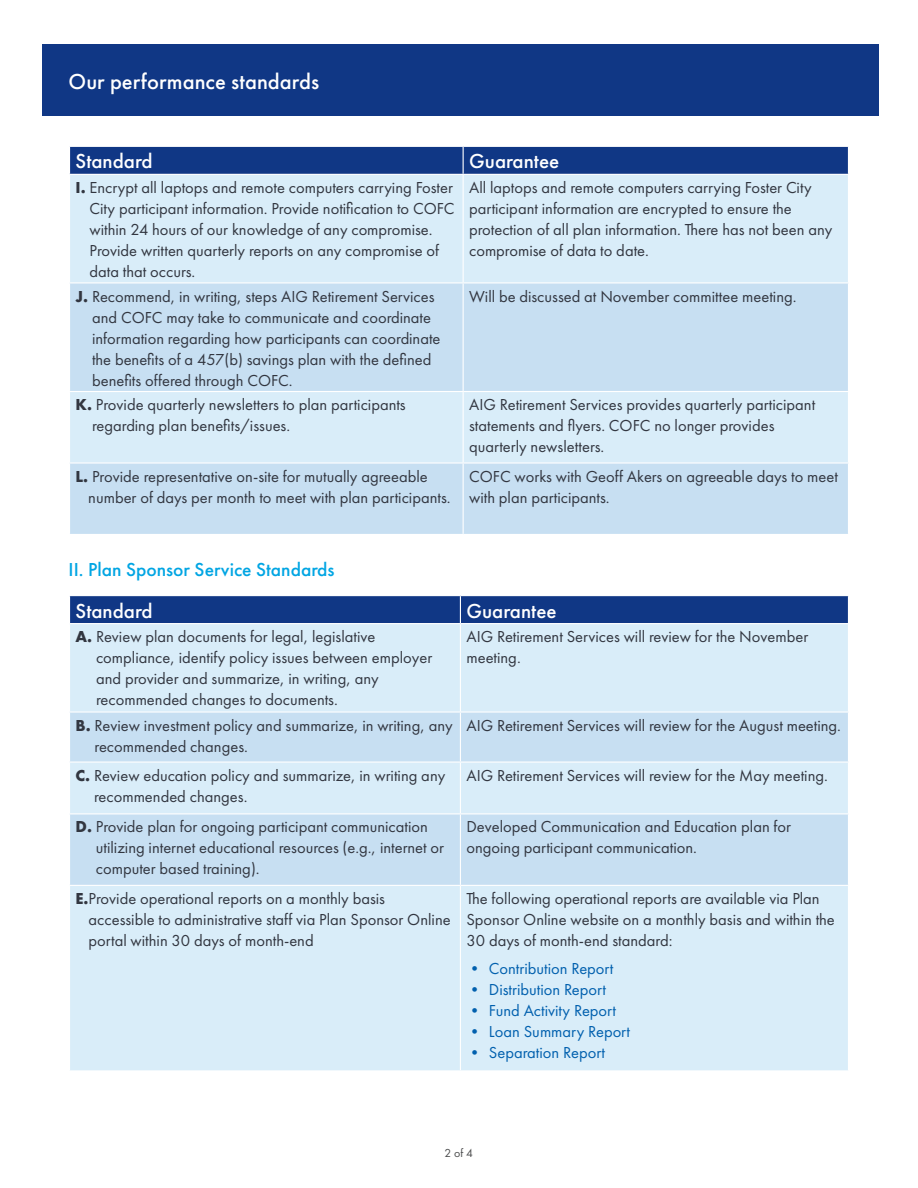
<style>
.page{position:relative;width:918px;height:1188px;background:#fff}
.page>*{position:absolute;margin:0;border:0;box-sizing:border-box;transform-origin:0 0}
.t1{font:500 22.5px "Futura PT";color:#fff}
.FPT_Small_subhead_14{font:500 21px "Futura PT";color:#fff}
.FPT_Small_subhead_13{font:500 19.5px "Futura PT";color:#00a5e3}
.FPT_Body_Gray_11_14{font:16.5px/21px "Futura PT";color:#323640}
.t2{font:16.5px "Futura PT";color:#0160ae}
.FPT_Page_numbers_8_1{font:12px "Futura PT";color:#4b4c4d}
.s1{font-weight:700}
</style>
<div class="page">
<div style="left:42px;top:44px;width:837px;height:72px;background:#103785"></div>
<div style="left:70px;top:175px;width:778px;height:107px;background:#d9edf9"></div>
<svg style="left:70px;top:283px;width:778px;height:251px;background:#cce3f4"></svg>
<hr style="left:463px;top:175px;width:1px;height:107px;background:#fff">
<hr style="left:463px;top:283px;width:1px;height:108px;background:#fff">
<hr style="left:69px;top:391px;width:394px;height:1px;background:#fff">
<hr style="left:463px;top:391px;width:386px;height:1px;background:#fff">
<hr style="left:463px;top:392px;width:1px;height:70px;background:#fff">
<hr style="left:69px;top:462px;width:394px;height:2px;background:#fff">
<hr style="left:463px;top:462px;width:386px;height:2px;background:#fff">
<hr style="left:463px;top:464px;width:1px;height:70px;background:#fff">
<svg style="left:69px;top:146px;width:780px;height:28px;background:#1b408a"></svg>
<div style="left:70px;top:624px;width:778px;height:446px;background:#d9edf9"></div>
<svg style="left:70px;top:713px;width:778px;height:172px;background:#cce3f4"></svg>
<div style="left:69px;top:596px;width:780px;height:27px;background:#103785"></div>
<hr style="left:460px;top:624px;width:1px;height:87px;background:#fff">
<hr style="left:460px;top:763px;width:1px;height:50px;background:#fff">
<hr style="left:460px;top:886px;width:1px;height:184px;background:#fff">
<hr style="left:69px;top:711px;width:391px;height:2px;background:#fff">
<hr style="left:69px;top:761px;width:391px;height:2px;background:#fff">
<hr style="left:460px;top:711px;width:389px;height:2px;background:#fff">
<hr style="left:460px;top:713px;width:1px;height:48px;background:#fff">
<hr style="left:460px;top:761px;width:389px;height:2px;background:#fff">
<hr style="left:69px;top:813px;width:391px;height:1px;background:#fff">
<hr style="left:69px;top:885px;width:391px;height:1px;background:#fff">
<hr style="left:460px;top:813px;width:389px;height:1px;background:#fff">
<hr style="left:460px;top:814px;width:1px;height:71px;background:#fff">
<hr style="left:460px;top:885px;width:389px;height:1px;background:#fff">
<p class="t1" style="left:69px;top:68px;width:252px">Our performance standards</p>
<p class="FPT_Small_subhead_14" style="left:76px;top:149px;width:78px">Standard</p>
<p class="FPT_Small_subhead_14" style="left:469px;top:149px;width:92px">Guarantee</p>
<p class="FPT_Body_Gray_11_14" style="left:90px;top:177px;width:367px;text-indent:-14px"><span class="s1">I.</span> Encrypt all laptops and remote computers carrying Foster City participant information. Provide notification to COFC within 24 hours of our knowledge of any compromise.<br>Provide written quarterly reports on any compromise of data that occurs.</p>
<p class="FPT_Body_Gray_11_14" style="left:469px;top:177px;width:365px">All laptops and remote computers carrying Foster City participant information are encrypted to ensure the protection of all plan information. There has not been any compromise of data to date.</p>
<p class="FPT_Body_Gray_11_14" style="left:92px;top:285px;width:350px;text-indent:-17px"><span class="s1">J.</span> Recommend, in writing, steps AIG Retirement Services and COFC may take to communicate and coordinate information regarding how participants can coordinate the benefits of a 457(b) savings plan with the defined benefits offered through COFC.</p>
<p class="FPT_Body_Gray_11_14" style="left:469px;top:285px;width:329px">Will be discussed at November committee meeting.</p>
<p class="FPT_Body_Gray_11_14" style="left:92px;top:394px;width:315px;text-indent:-17px"><span class="s1">K.</span> Provide quarterly newsletters to plan participants regarding plan benefits/issues.</p>
<p class="FPT_Body_Gray_11_14" style="left:469px;top:394px;width:348px">AIG Retirement Services provides quarterly participant statements and flyers. COFC no longer provides quarterly newsletters.</p>
<p class="FPT_Body_Gray_11_14" style="left:88px;top:466px;width:364px;text-indent:-13px"><span class="s1">L.</span> Provide representative on-site for mutually agreeable number of days per month to meet with plan participants.</p>
<p class="FPT_Body_Gray_11_14" style="left:469px;top:466px;width:370px">COFC works with Geoff Akers on agreeable days to meet with plan participants.</p>
<p class="FPT_Small_subhead_13" style="left:69px;top:558px;width:268px">II. Plan Sponsor Service Standards</p>
<p class="FPT_Small_subhead_14" style="left:76px;top:598px;width:78px">Standard</p>
<p class="FPT_Small_subhead_14" style="left:466px;top:598px;width:92px">Guarantee</p>
<p class="FPT_Body_Gray_11_14" style="left:96px;top:626px;width:338px;text-indent:-21px"><span class="s1">A.</span> Review plan documents for legal, legislative compliance, identify policy issues between employer and provider and summarize, in writing, any recommended changes to documents.</p>
<p class="FPT_Body_Gray_11_14" style="left:466px;top:626px;width:343px">AIG Retirement Services will review for the November meeting.</p>
<p class="FPT_Body_Gray_11_14" style="left:95px;top:715px;width:360px;text-indent:-19px"><span class="s1">B.</span> Review investment policy and summarize, in writing, any recommended changes.</p>
<p class="FPT_Body_Gray_11_14" style="left:466px;top:715px;width:376px">AIG Retirement Services will review for the August meeting.</p>
<p class="FPT_Body_Gray_11_14" style="left:94px;top:765px;width:353px;text-indent:-19px"><span class="s1">C.</span> Review education policy and summarize, in writing any recommended changes.</p>
<p class="FPT_Body_Gray_11_14" style="left:466px;top:765px;width:363px">AIG Retirement Services will review for the May meeting.</p>
<p class="FPT_Body_Gray_11_14" style="left:96px;top:816px;width:350px;text-indent:-20px"><span class="s1">D.</span> Provide plan for ongoing participant communication utilizing internet educational resources (e.g., internet or computer based training).</p>
<p class="FPT_Body_Gray_11_14" style="left:466px;top:816px;width:326px">Developed Communication and Education plan for ongoing participant communication.</p>
<p class="FPT_Body_Gray_11_14" style="left:89px;top:888px;width:364px;text-indent:-13px"><span class="s1">E.</span>Provide operational reports on a monthly basis accessible to administrative staff via Plan Sponsor Online portal within 30 days of month-end</p>
<p class="FPT_Body_Gray_11_14" style="left:466px;top:888px;width:370px">The following operational reports are available via Plan<br>Sponsor Online website on a monthly basis and within the<br>30 days of month-end standard:</p>
<p class="t2" style="left:466px;top:958px;width:148px">• Contribution Report</p>
<p class="t2" style="left:466px;top:979px;width:141px">• Distribution Report</p>
<p class="t2" style="left:466px;top:1000px;width:151px">• Fund Activity Report</p>
<p class="t2" style="left:466px;top:1021px;width:165px">• Loan Summary Report</p>
<p class="t2" style="left:466px;top:1042px;width:140px">• Separation Report</p>
<p class="FPT_Page_numbers_8_1" style="left:444px;top:1146px;width:30px">2 of 4</p>
</div>
